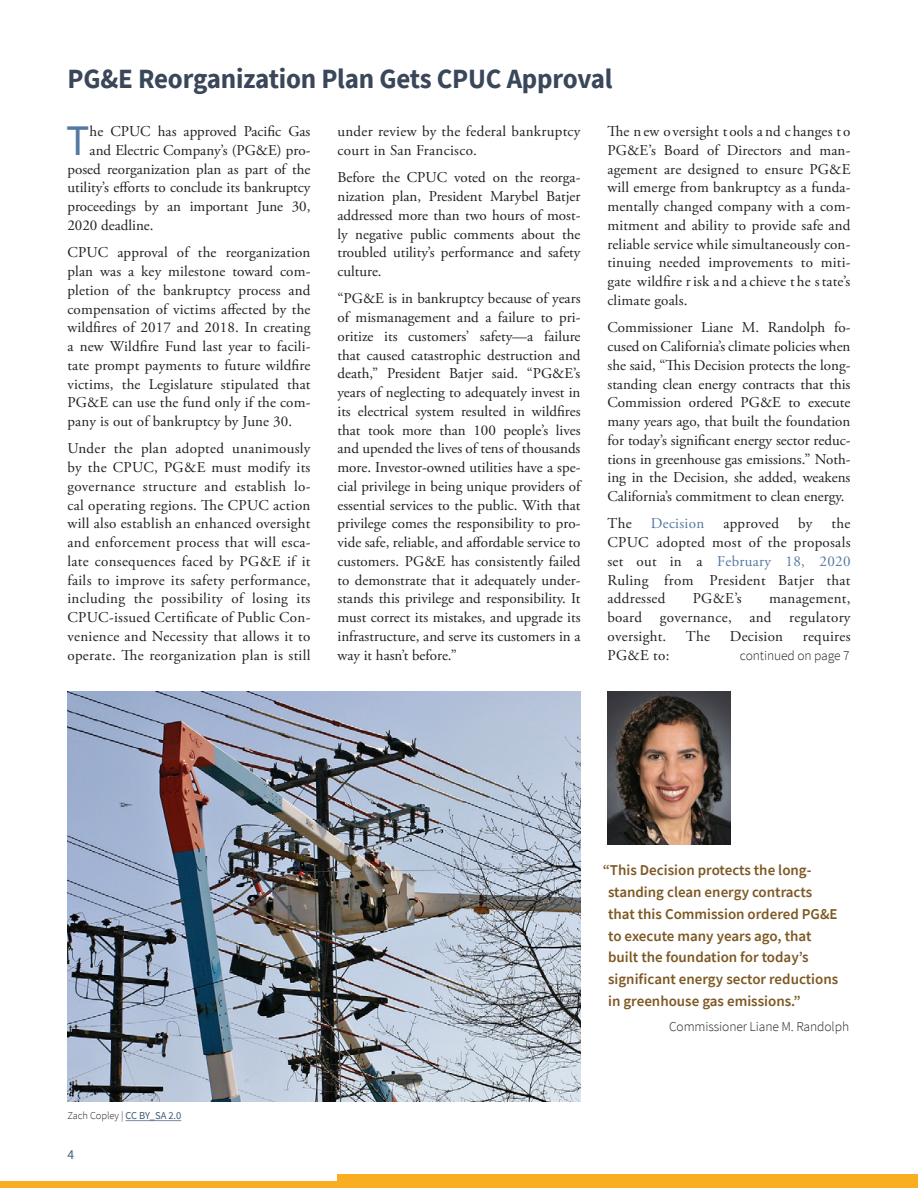
<style>
.page{position:relative;width:918px;height:1188px;background:#fff}
.page>*{position:absolute;margin:0;border:0;box-sizing:border-box;transform-origin:0 0}
.WfC_news_text_drop{font:43.65px "Source Sans Pro";color:#5478a0}
.t1{font:700 27.75px "Source Sans Pro";letter-spacing:-.005em;color:#3a475a}
.WfC_news_text{font:15px/18.8px "Adobe Garamond Pro";letter-spacing:.01em;color:#231f20;text-align:justify}
.WfC_quote{font:600 15px/21.8px "Source Sans Pro";color:#7d5823}
.WfC_news_text_drop-2{font:15px "Adobe Garamond Pro";color:#231f20}
.WfC_news_text-2{font:15px "Adobe Garamond Pro";letter-spacing:.02em;color:#5578a0}
.WfC_quote_byline{font:300 13.5px "Source Sans Pro";letter-spacing:-.005em;color:#231f20}
.t2{font:13.5px "Source Sans Pro";color:#3c5a79}
.WfC_photo_byline{font:300 10.5px "Source Sans Pro";letter-spacing:-.005em;color:#231f20}
.s1{color:#5578a0}
.s2{font-weight:400;color:#3c5a79}
</style>
<div class="page">
<img style="left:68px;top:691px;width:512px;height:410px">
<hr style="left:126px;top:1120px;width:55px;height:1px;background:#8089a0">
<img style="left:608px;top:691px;width:122px;height:153px">
<div style="left:338px;top:1174px;width:580px;height:14px;background:#f9ad21"></div>
<div style="left:0;top:1181px;width:343px;height:7px;background:#f9ad21"></div>
<h1 class="t1" style="left:68px;top:60px;width:547px">PG&amp;E Reorganization Plan Gets CPUC Approval</h1>
<p class="WfC_news_text_drop" style="left:66px;top:113px;width:25px">T</p>
<p class="WfC_news_text_drop-2" style="left:90px;top:122px;width:222px">he CPUC has approved Pacific Gas</p>
<p class="WfC_news_text" style="left:337px;top:123px;width:245px">under review by the federal bankruptcy court in San Francisco.</p>
<p class="WfC_news_text" style="left:338px;top:169px;width:245px">Before the CPUC voted on the reorga&shy;nization plan, President Marybel Batjer addressed more than two hours of most&shy;ly negative public comments about the troubled utility’s performance and safety culture.</p>
<p class="WfC_news_text" style="left:338px;top:290px;width:245px">“PG&amp;E is in bankruptcy because of years of mismanagement and a failure to pri&shy;oritize its customers’ safety—a failure that caused catastrophic destruction and death,” President Batjer said. “PG&amp;E’s years of neglecting to adequately invest in its electrical system resulted in wildfires that took more than 100 people’s lives and upended the lives of tens of thousands more. Investor-owned utilities have a spe&shy;cial privilege in being unique providers of essential services to the public. With that privilege comes the responsibility to pro&shy;vide safe, reliable, and affordable service to customers. PG&amp;E has consistently failed to demonstrate that it adequately under&shy;stands this privilege and responsibility. It must correct its mistakes, and upgrade its infrastructure, and serve its customers in a way it hasn’t before.”</p>
<p class="WfC_news_text" style="left:607px;top:123px;width:245px">The n ew oversight t ools a nd c hanges t o PG&amp;E’s Board of Directors and man&shy;agement are designed to ensure PG&amp;E will emerge from bankruptcy as a funda&shy;mentally changed company with a com&shy;mitment and ability to provide safe and reliable service while simultaneously con&shy;tinuing needed improvements to miti&shy;gate wildfire r isk a nd a chieve t he s tate’s climate goals.</p>
<p class="WfC_news_text" style="left:607px;top:319px;width:245px">Commissioner Liane M. Randolph fo&shy;cused on California’s climate policies when she said, “This Decision protects the long&shy;standing clean energy contracts that this Commission ordered PG&amp;E to execute many years ago, that built the foundation for today’s significant energy sector reduc&shy;tions in greenhouse gas emissions.” Noth&shy;ing in the Decision, she added, weakens California’s commitment to clean energy.</p>
<p class="WfC_news_text" style="left:607px;top:515px;width:26px">The</p>
<p class="WfC_news_text-2" style="left:651px;top:515px;width:55px">Decision</p>
<p class="WfC_news_text" style="left:723px;top:515px;width:57px">approved</p>
<p class="WfC_news_text" style="left:798px;top:515px;width:16px">by</p>
<p class="WfC_news_text_drop-2" style="left:90px;top:141px;width:222px">and Electric Company’s (PG&amp;E) pro-</p>
<p class="WfC_news_text_drop-2" style="left:67px;top:160px;width:245px">posed reorganization plan as part of the</p>
<p class="WfC_news_text_drop-2" style="left:67px;top:179px;width:245px">utility’s efforts to conclude its bankruptcy</p>
<p class="WfC_news_text_drop-2" style="left:67px;top:197px;width:244px">proceedings by an important June 30,</p>
<p class="WfC_news_text_drop-2" style="left:67px;top:216px;width:88px">2020 deadline.</p>
<p class="WfC_news_text" style="left:67px;top:244px;width:245px">CPUC approval of the reorganization plan was a key milestone toward com&shy;pletion of the bankruptcy process and compensation of victims affected by the wildfires of 2017 and 2018. In creating a new Wildfire Fund last year to facili&shy;tate prompt payments to future wildfire victims, the Legislature stipulated that PG&amp;E can use the fund only if the com&shy;pany is out of bankruptcy by June 30.</p>
<p class="WfC_news_text" style="left:67px;top:440px;width:245px">Under the plan adopted unanimously by the CPUC, PG&amp;E must modify its governance structure and establish lo&shy;cal operating regions. The CPUC action will also establish an enhanced oversight and enforcement process that will esca&shy;late consequences faced by PG&amp;E if it fails to improve its safety performance, including the possibility of losing its CPUC-issued Certificate of Public Con&shy;venience and Necessity that allows it to operate. The reorganization plan is still</p>
<p class="WfC_news_text" style="left:608px;top:515px;width:245px;text-indent:224px">the CPUC adopted most of the proposals set out in a <span class="s1">February 18, 2020<br></span>Ruling from President Batjer that addressed</p>
<p class="WfC_news_text" style="left:693px;top:590px;width:51px">PG&amp;E’s</p>
<p class="WfC_news_text" style="left:608px;top:590px;width:245px;text-indent:162px">management, board governance, and regulatory oversight.</p>
<p class="WfC_news_text" style="left:686px;top:627px;width:26px">The</p>
<p class="WfC_news_text" style="left:730px;top:627px;width:55px">Decision</p>
<p class="WfC_news_text" style="left:803px;top:627px;width:49px">requires</p>
<p class="WfC_news_text" style="left:608px;top:646px;width:63px">PG&amp;E to:</p>
<p class="WfC_quote_byline" style="left:740px;top:647px;width:111px">continued on page 7</p>
<p class="WfC_photo_byline" style="left:68px;top:1109px;width:115px">Zach Copley | <span class="s2">CC BY_SA 2.0</span></p>
<p class="t2" style="left:68px;top:1146px;width:8px">4</p>
<p class="WfC_quote" style="left:608px;top:859px;width:232px;text-indent:-5px">“This Decision protects the long&shy;standing clean energy contracts that this Commission ordered PG&amp;E to execute many years ago, that built the foundation for today’s significant energy sector reductions in greenhouse gas emissions.”</p>
<p class="WfC_quote_byline" style="left:669px;top:1018px;width:182px">Commissioner Liane M. Randolph</p>
</div>
